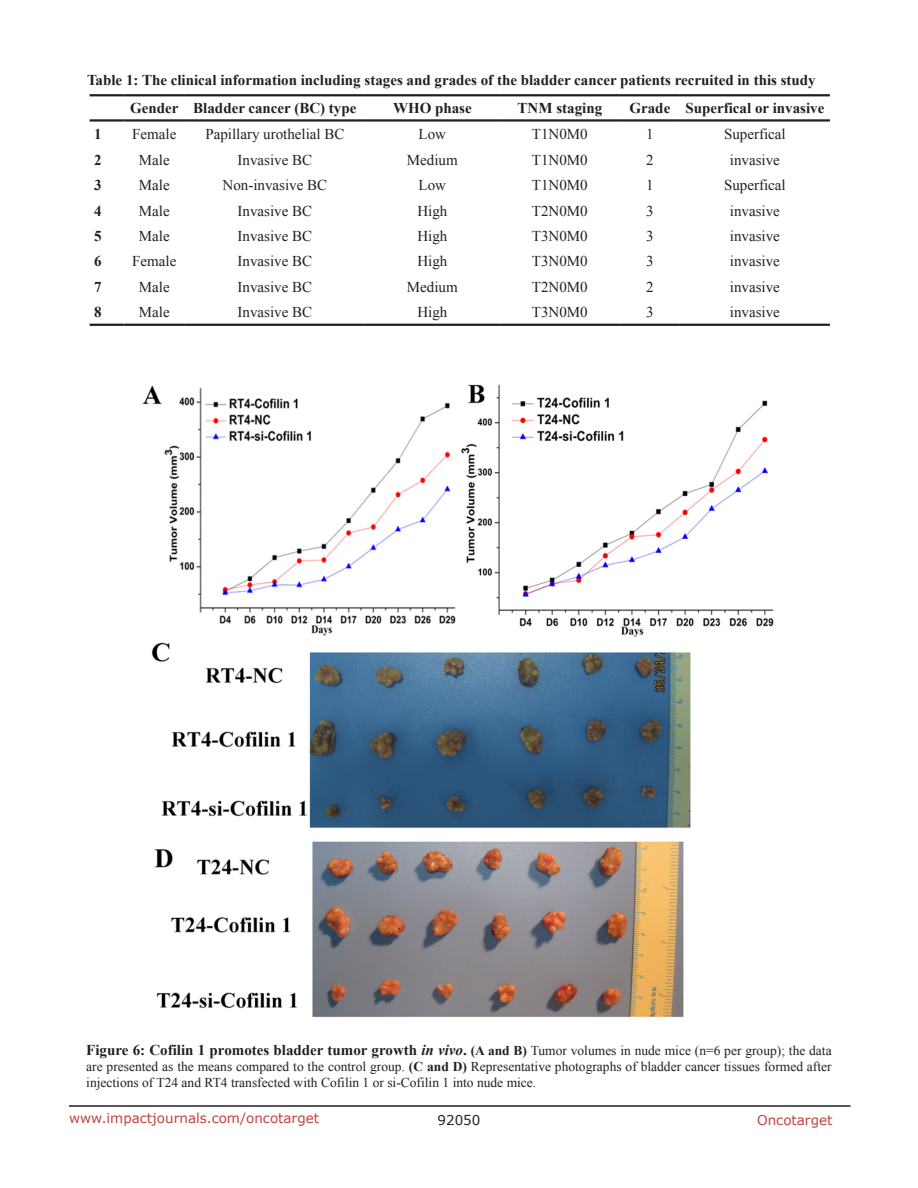
<style>
.page{position:relative;width:918px;height:1188px;background:#fff}
.page>*{position:absolute;margin:0;border:0;box-sizing:border-box;transform-origin:0 0}
.TableText1_Center{font:15px "Times New Roman";color:#231f20}
.figuretext{font:700 15px "Times New Roman";color:#231f20}
.Table_head{font:700 15px "Times New Roman";color:#231f20}
.Table_head_centre{font:700 15px "Times New Roman";color:#231f20}
.TableText1{font:700 15px "Times New Roman";color:#231f20}
.figuretext-2{font:13.5px/16.2px "Times New Roman";color:#231f20}
.t1{font:13.5px "Verdana";color:#c24141}
.t2{font:13.5px "Verdana";color:#231f20}
.s1{font-style:italic}
.s2{font-size:13.5px}
.s3{font-weight:400;font-size:13.5px}
.s4{font-weight:700}
</style>
<div class="page">
<hr style="left:69px;top:1105px;width:781px;height:2px;background:#231f20">
<img style="left:142px;top:384px;width:632px;height:634px">
<svg style="left:90px;top:96px;width:740px;height:1px"></svg>
<hr style="left:90px;top:94px;width:34px;height:2px;background:#231f20">
<hr style="left:124px;top:94px;width:61px;height:2px;background:#231f20">
<hr style="left:185px;top:94px;width:180px;height:2px;background:#231f20">
<hr style="left:365px;top:94px;width:135px;height:2px;background:#231f20">
<hr style="left:500px;top:94px;width:120px;height:2px;background:#231f20">
<hr style="left:620px;top:94px;width:60px;height:2px;background:#231f20">
<hr style="left:680px;top:94px;width:150px;height:2px;background:#231f20">
<hr style="left:90px;top:119px;width:34px;height:3px;background:#231f20">
<hr style="left:124px;top:119px;width:61px;height:3px;background:#231f20">
<hr style="left:185px;top:119px;width:180px;height:3px;background:#231f20">
<hr style="left:365px;top:119px;width:135px;height:3px;background:#231f20">
<hr style="left:500px;top:119px;width:120px;height:3px;background:#231f20">
<hr style="left:620px;top:119px;width:60px;height:3px;background:#231f20">
<hr style="left:680px;top:119px;width:150px;height:3px;background:#231f20">
<hr style="left:90px;top:324px;width:34px;height:2px;background:#231f20">
<hr style="left:124px;top:324px;width:61px;height:2px;background:#231f20">
<hr style="left:185px;top:324px;width:180px;height:2px;background:#231f20">
<hr style="left:365px;top:324px;width:135px;height:2px;background:#231f20">
<hr style="left:500px;top:324px;width:120px;height:2px;background:#231f20">
<hr style="left:620px;top:324px;width:60px;height:2px;background:#231f20">
<hr style="left:680px;top:324px;width:150px;height:2px;background:#231f20">
<p class="Table_head" style="left:87px;top:70px;width:730px">Table 1: The clinical information including stages and grades of the bladder cancer patients recruited in this study</p>
<p class="Table_head_centre" style="left:130px;top:98px;width:50px">Gender</p>
<p class="Table_head_centre" style="left:193px;top:98px;width:165px">Bladder cancer (BC) type</p>
<p class="Table_head_centre" style="left:393px;top:98px;width:80px">WHO phase</p>
<p class="Table_head_centre" style="left:518px;top:98px;width:86px">TNM staging</p>
<p class="Table_head_centre" style="left:629px;top:98px;width:42px">Grade</p>
<p class="Table_head_centre" style="left:685px;top:98px;width:140px">Superfical or invasive</p>
<p class="TableText1" style="left:94px;top:124px;width:9px">1</p>
<p class="TableText1_Center" style="left:132px;top:124px;width:46px">Female</p>
<p class="TableText1_Center" style="left:205px;top:124px;width:141px">Papillary urothelial BC</p>
<p class="TableText1_Center" style="left:419px;top:124px;width:29px">Low</p>
<p class="TableText1_Center" style="left:532px;top:124px;width:57px">T1N0M0</p>
<p class="TableText1_Center" style="left:646px;top:124px;width:9px">1</p>
<p class="TableText1_Center" style="left:724px;top:124px;width:63px">Superfical</p>
<p class="TableText1" style="left:94px;top:149px;width:9px">2</p>
<p class="TableText1_Center" style="left:139px;top:150px;width:32px">Male</p>
<p class="TableText1_Center" style="left:238px;top:150px;width:76px">Invasive BC</p>
<p class="TableText1_Center" style="left:407px;top:150px;width:52px">Medium</p>
<p class="TableText1_Center" style="left:532px;top:150px;width:57px">T1N0M0</p>
<p class="TableText1_Center" style="left:646px;top:150px;width:9px">2</p>
<p class="TableText1_Center" style="left:730px;top:150px;width:51px">invasive</p>
<p class="TableText1" style="left:94px;top:175px;width:9px">3</p>
<p class="TableText1_Center" style="left:139px;top:175px;width:32px">Male</p>
<p class="TableText1_Center" style="left:223px;top:175px;width:106px">Non-invasive BC</p>
<p class="TableText1_Center" style="left:419px;top:175px;width:29px">Low</p>
<p class="TableText1_Center" style="left:532px;top:175px;width:57px">T1N0M0</p>
<p class="TableText1_Center" style="left:646px;top:175px;width:9px">1</p>
<p class="TableText1_Center" style="left:724px;top:175px;width:63px">Superfical</p>
<p class="TableText1" style="left:94px;top:200px;width:9px">4</p>
<p class="TableText1_Center" style="left:139px;top:201px;width:32px">Male</p>
<p class="TableText1_Center" style="left:238px;top:201px;width:76px">Invasive BC</p>
<p class="TableText1_Center" style="left:417px;top:201px;width:31px">High</p>
<p class="TableText1_Center" style="left:532px;top:201px;width:57px">T2N0M0</p>
<p class="TableText1_Center" style="left:646px;top:201px;width:9px">3</p>
<p class="TableText1_Center" style="left:730px;top:201px;width:51px">invasive</p>
<p class="TableText1" style="left:94px;top:226px;width:9px">5</p>
<p class="TableText1_Center" style="left:139px;top:226px;width:32px">Male</p>
<p class="TableText1_Center" style="left:238px;top:226px;width:76px">Invasive BC</p>
<p class="TableText1_Center" style="left:417px;top:226px;width:31px">High</p>
<p class="TableText1_Center" style="left:532px;top:226px;width:57px">T3N0M0</p>
<p class="TableText1_Center" style="left:646px;top:226px;width:9px">3</p>
<p class="TableText1_Center" style="left:730px;top:226px;width:51px">invasive</p>
<p class="TableText1" style="left:94px;top:251px;width:9px">6</p>
<p class="TableText1_Center" style="left:132px;top:251px;width:46px">Female</p>
<p class="TableText1_Center" style="left:238px;top:251px;width:76px">Invasive BC</p>
<p class="TableText1_Center" style="left:417px;top:251px;width:31px">High</p>
<p class="TableText1_Center" style="left:532px;top:251px;width:57px">T3N0M0</p>
<p class="TableText1_Center" style="left:646px;top:251px;width:9px">3</p>
<p class="TableText1_Center" style="left:730px;top:251px;width:51px">invasive</p>
<p class="TableText1" style="left:94px;top:276px;width:9px">7</p>
<p class="TableText1_Center" style="left:139px;top:277px;width:32px">Male</p>
<p class="TableText1_Center" style="left:238px;top:277px;width:76px">Invasive BC</p>
<p class="TableText1_Center" style="left:407px;top:277px;width:52px">Medium</p>
<p class="TableText1_Center" style="left:532px;top:277px;width:57px">T2N0M0</p>
<p class="TableText1_Center" style="left:646px;top:277px;width:9px">2</p>
<p class="TableText1_Center" style="left:730px;top:277px;width:51px">invasive</p>
<p class="TableText1" style="left:94px;top:302px;width:9px">8</p>
<p class="TableText1_Center" style="left:139px;top:302px;width:32px">Male</p>
<p class="TableText1_Center" style="left:238px;top:302px;width:76px">Invasive BC</p>
<p class="TableText1_Center" style="left:417px;top:302px;width:31px">High</p>
<p class="TableText1_Center" style="left:532px;top:302px;width:57px">T3N0M0</p>
<p class="TableText1_Center" style="left:646px;top:302px;width:9px">3</p>
<p class="TableText1_Center" style="left:730px;top:302px;width:51px">invasive</p>
<p class="figuretext" style="left:86px;top:1039px;width:747px">Figure 6: Cofilin 1 promotes bladder tumor growth <span class="s1">in vivo</span>. <span class="s2">(A and B)</span> <span class="s3">Tumor volumes in nude mice (n=6 per group); the data</span></p>
<p class="figuretext-2" style="left:86px;top:1058px;width:747px">are presented as the means compared to the control group. <span class="s4">(C and D)</span> Representative photographs of bladder cancer tissues formed after injections of T24 and RT4 transfected with Cofilin 1 or si-Cofilin 1 into nude mice.</p>
<p class="t1" style="left:69px;top:1109px;width:252px">www.impactjournals.com/oncotarget</p>
<p class="t2" style="left:438px;top:1111px;width:44px">92050</p>
<p class="t1" style="left:757px;top:1111px;width:77px">Oncotarget</p>
</div>
